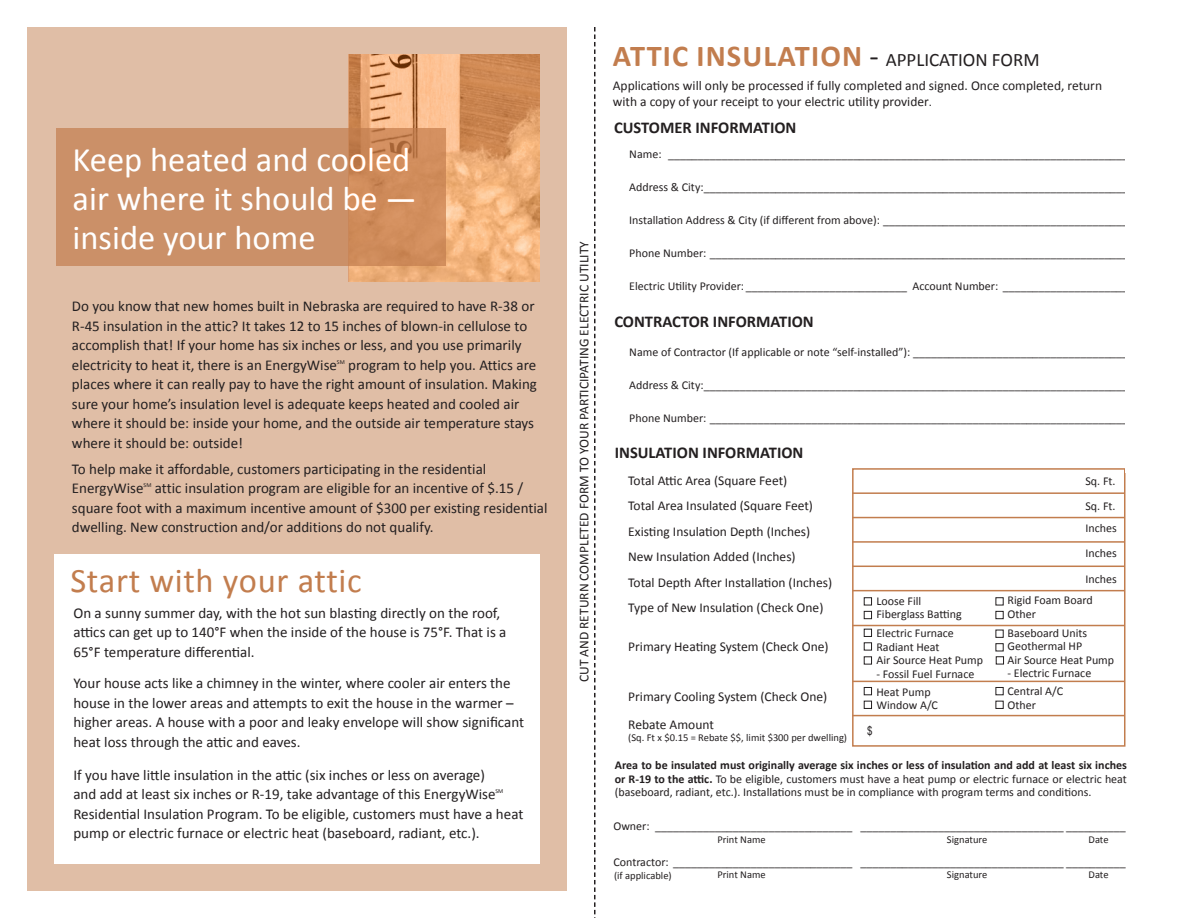
<style>
.page{position:relative;width:1188px;height:918px;background:#fff}
.page>*{position:absolute;margin:0;border:0;box-sizing:border-box;transform-origin:0 0}
.t1{font:34.5px/39px "Calibri";color:#fff}
.t2{font:34.5px "Calibri";letter-spacing:.02em;color:#c27d4e}
.t3{font:700 30.45px "Calibri";letter-spacing:.04em;color:#c27d4e}
.t4{font:700 16.5px "Calibri";color:#231f20}
.t5{font:15px/19.5px "Calibri";color:#231f20}
.t6{font:13.5px/16.2px "Calibri";color:#231f20}
.t7{font:12px/13.5px "Calibri";color:#231f20;text-align:justify}
.t8{font:12px "Arial Narrow";color:#231f20}
.t9{font:10.5px "Calibri";color:#231f20}
.t10{font:6px "Calibri";color:#231f20}
.s1{font-weight:400;color:#231f20}
.s2{font-weight:400;font-size:19.05px;color:#231f20}
.s3{font-family:"Arial Narrow"}
.s4{font-weight:700}
</style>
<div class="page">
<div style="left:27px;top:27px;width:540px;height:864px;background:#e0bea6"></div>
<div style="left:56px;top:129px;width:390px;height:137px;background:#cb9068"></div>
<svg style="left:349px;top:54px;width:191px;height:228px"></svg>
<div style="left:54px;top:554px;width:486px;height:310px;background:#fff"></div>
<svg style="left:594px;top:27px;width:2px;height:891px"></svg>
<div style="left:852px;top:468px;width:273px;height:279px;border:2px solid #c27d4e"></div>
<hr style="left:852px;top:492px;width:273px;height:2px;background:#c27d4e">
<hr style="left:852px;top:517px;width:273px;height:1px;background:#c27d4e">
<hr style="left:852px;top:541px;width:273px;height:2px;background:#c27d4e">
<hr style="left:852px;top:566px;width:273px;height:1px;background:#c27d4e">
<hr style="left:852px;top:590px;width:273px;height:1px;background:#c27d4e">
<hr style="left:852px;top:625px;width:273px;height:1px;background:#c27d4e">
<hr style="left:852px;top:681px;width:273px;height:1px;background:#c27d4e">
<hr style="left:852px;top:715px;width:273px;height:1px;background:#c27d4e">
<div style="left:864px;top:597px;width:8px;height:8px;border:1px solid #231f20"></div>
<div style="left:864px;top:611px;width:8px;height:8px;border:1px solid #231f20"></div>
<div style="left:996px;top:597px;width:8px;height:8px;border:1px solid #231f20"></div>
<div style="left:996px;top:611px;width:8px;height:8px;border:1px solid #231f20"></div>
<div style="left:864px;top:687px;width:8px;height:8px;border:1px solid #231f20"></div>
<div style="left:864px;top:701px;width:8px;height:8px;border:1px solid #231f20"></div>
<div style="left:996px;top:687px;width:8px;height:8px;border:1px solid #231f20"></div>
<div style="left:996px;top:701px;width:8px;height:8px;border:1px solid #231f20"></div>
<div style="left:996px;top:630px;width:8px;height:8px;border:1px solid #231f20"></div>
<div style="left:996px;top:643px;width:8px;height:8px;border:1px solid #231f20"></div>
<div style="left:864px;top:629px;width:8px;height:8px;border:1px solid #231f20"></div>
<div style="left:864px;top:642px;width:8px;height:8px;border:1px solid #231f20"></div>
<div style="left:864px;top:656px;width:8px;height:8px;border:1px solid #231f20"></div>
<div style="left:996px;top:656px;width:8px;height:8px;border:1px solid #231f20"></div>
<p class="t1" style="left:73px;top:141px;width:346px">Keep heated and cooled air where it should be — inside your home</p>
<p class="t5" style="left:72px;top:296px;width:464px">Do you know that new homes built in Nebraska are required to have R-38 or R-45 insulation in the attic? It takes 12 to 15 inches of blown-in cellulose to accomplish that! If your home has six inches or less, and you use primarily electricity to heat it, there is an EnergyWise</p>
<p class="t5" style="left:72px;top:355px;width:467px;text-indent:276px">program to help you. Attics are places where it can really pay to have the right amount of insulation. Making sure your home’s insulation level is adequate keeps heated and cooled air where it should be: inside your home, and the outside air temperature stays where it should be: outside!</p>
<p class="t5" style="left:72px;top:459px;width:416px">To help make it affordable, customers participating in the residential<br>EnergyWise</p>
<p class="t10" style="left:337px;top:358px;width:9px">SM</p>
<p class="t5" style="left:72px;top:479px;width:477px;text-indent:83px">attic insulation program are eligible for an incentive of $.15 / square foot with a maximum incentive amount of $300 per existing residential dwelling. New construction and/or additions do not qualify.</p>
<p class="t2" style="left:70px;top:559px;width:293px">Start with your attic</p>
<p class="t10" style="left:144px;top:482px;width:9px">SM</p>
<p class="t5" style="left:73px;top:603px;width:435px">On a sunny summer day, with the hot sun blasting directly on the roof, attics can get up to 140°F when the inside of the house is 75°F. That is a<br>65°F temperature differential.</p>
<p class="t5" style="left:73px;top:674px;width:452px">Your house acts like a chimney in the winter, where cooler air enters the house in the lower areas and attempts to exit the house in the warmer – higher areas. A house with a poor and leaky envelope will show significant heat loss through the attic and eaves.</p>
<p class="t5" style="left:73px;top:765px;width:424px">If you have little insulation in the attic (six inches or less on average) and add at least six inches or R-19, take advantage of this EnergyWise</p>
<p class="t10" style="left:496px;top:788px;width:9px">SM</p>
<p class="t5" style="left:73px;top:804px;width:451px">Residential Insulation Program. To be eligible, customers must have a heat pump or electric furnace or electric heat (baseboard, radiant, etc.).</p>
<p class="t6" style="left:576px;top:682px;width:443px;rotate:-90deg">CUT AND RETURN COMPLETED FORM TO YOUR PARTICIPATING ELECTRIC UTILITY</p>
<p class="t3" style="left:613px;top:37px;width:428px">ATTIC INSULATION <span class="s1">-</span> <span class="s2">APPLICATION FORM</span></p>
<p class="t6" style="left:613px;top:77px;width:491px">Applications will only be processed if fully completed and signed. Once completed, return with a copy of your receipt to your electric utility provider<span class="s3">.</span></p>
<p class="t4" style="left:614px;top:117px;width:184px">CUSTOMER INFORMATION</p>
<p class="t7" style="left:629px;top:148px;width:506px">Name: ______________________________________________________________________________</p>
<p class="t7" style="left:629px;top:181px;width:506px">Address &amp; City:________________________________________________________________________</p>
<p class="t7" style="left:629px;top:214px;width:506px">Installation Address &amp; City (if different from above): __________________________________________</p>
<p class="t7" style="left:629px;top:247px;width:506px">Phone Number: _______________________________________________________________________</p>
<p class="t7" style="left:629px;top:280px;width:506px">Electric Utility Provider: ___________________________ Account Number: ______________________</p>
<p class="t4" style="left:614px;top:311px;width:201px">CONTRACTOR INFORMATION</p>
<p class="t7" style="left:629px;top:346px;width:506px">Name of Contractor (If applicable or note “self-installed”): _____________________________________</p>
<p class="t7" style="left:629px;top:379px;width:506px">Address &amp; City:________________________________________________________________________</p>
<p class="t7" style="left:629px;top:412px;width:506px">Phone Number: _______________________________________________________________________</p>
<p class="t4" style="left:615px;top:442px;width:190px">INSULATION INFORMATION</p>
<p class="t6" style="left:628px;top:472px;width:161px">Total Attic Area (Square Feet)</p>
<p class="t6" style="left:628px;top:498px;width:186px">Total Area Insulated (Square Feet)</p>
<p class="t6" style="left:628px;top:523px;width:183px">Existing Insulation Depth (Inches)</p>
<p class="t6" style="left:628px;top:549px;width:169px">New Insulation Added (Inches)</p>
<p class="t6" style="left:628px;top:574px;width:205px">Total Depth After Installation (Inches)</p>
<p class="t6" style="left:628px;top:600px;width:197px">Type of New Insulation (Check One)</p>
<p class="t6" style="left:628px;top:639px;width:202px">Primary Heating System (Check One)</p>
<p class="t6" style="left:628px;top:688px;width:201px">Primary Cooling System (Check One)</p>
<p class="t6" style="left:628px;top:717px;width:87px">Rebate Amount</p>
<p class="t9" style="left:628px;top:731px;width:220px">(Sq. Ft x $0.15 = Rebate $$, limit $300 per dwelling)</p>
<p class="t7" style="left:876px;top:594px;width:46px">Loose Fill</p>
<p class="t7" style="left:876px;top:608px;width:87px">Fiberglass Batting</p>
<p class="t7" style="left:876px;top:627px;width:79px">Electric Furnace</p>
<p class="t7" style="left:876px;top:640px;width:65px">Radiant Heat</p>
<p class="t7" style="left:876px;top:654px;width:108px">Air Source Heat Pump</p>
<p class="t7" style="left:876px;top:667px;width:99px">- Fossil Fuel Furnace</p>
<p class="t7" style="left:876px;top:685px;width:56px">Heat Pump</p>
<p class="t7" style="left:876px;top:698px;width:63px">Window A/C</p>
<p class="t8" style="left:867px;top:722px;width:7px">$</p>
<p class="t7" style="left:1085px;top:474px;width:32px">Sq. Ft.</p>
<p class="t7" style="left:1085px;top:499px;width:32px">Sq. Ft.</p>
<p class="t7" style="left:1085px;top:521px;width:33px">Inches</p>
<p class="t7" style="left:1085px;top:546px;width:33px">Inches</p>
<p class="t7" style="left:1085px;top:572px;width:33px">Inches</p>
<p class="t7" style="left:1007px;top:594px;width:87px">Rigid Foam Board</p>
<p class="t7" style="left:1007px;top:607px;width:30px">Other</p>
<p class="t7" style="left:1007px;top:626px;width:81px">Baseboard Units</p>
<p class="t7" style="left:1007px;top:640px;width:76px">Geothermal HP</p>
<p class="t7" style="left:1007px;top:653px;width:108px">Air Source Heat Pump</p>
<p class="t7" style="left:1007px;top:667px;width:85px">- Electric Furnace</p>
<p class="t7" style="left:1007px;top:684px;width:57px">Central A/C</p>
<p class="t7" style="left:1007px;top:698px;width:30px">Other</p>
<p class="t7" style="left:615px;top:759px;width:514px"><span class="s4">Area to be insulated must originally average six inches or less of insulation and add at least six inches or R-19 to the attic.</span> To be eligible, customers must have a heat pump or electric furnace or electric heat (baseboard, radiant, etc.). Installations must be in compliance with program terms and conditions.</p>
<p class="t9" style="left:717px;top:833px;width:50px">Print Name</p>
<p class="t9" style="left:717px;top:868px;width:50px">Print Name</p>
<p class="t7" style="left:613px;top:820px;width:241px">Owner: _________________________________</p>
<p class="t7" style="left:613px;top:856px;width:241px">Contractor: ______________________________</p>
<p class="t7" style="left:860px;top:820px;width:267px">__________________________________ __________</p>
<p class="t7" style="left:860px;top:856px;width:267px">__________________________________ __________</p>
<p class="t9" style="left:947px;top:833px;width:42px">Signature</p>
<p class="t9" style="left:947px;top:868px;width:42px">Signature</p>
<p class="t9" style="left:1089px;top:833px;width:22px">Date</p>
<p class="t9" style="left:614px;top:868px;width:59px">(if applicable)</p>
<p class="t9" style="left:1089px;top:868px;width:22px">Date</p>
</div>
